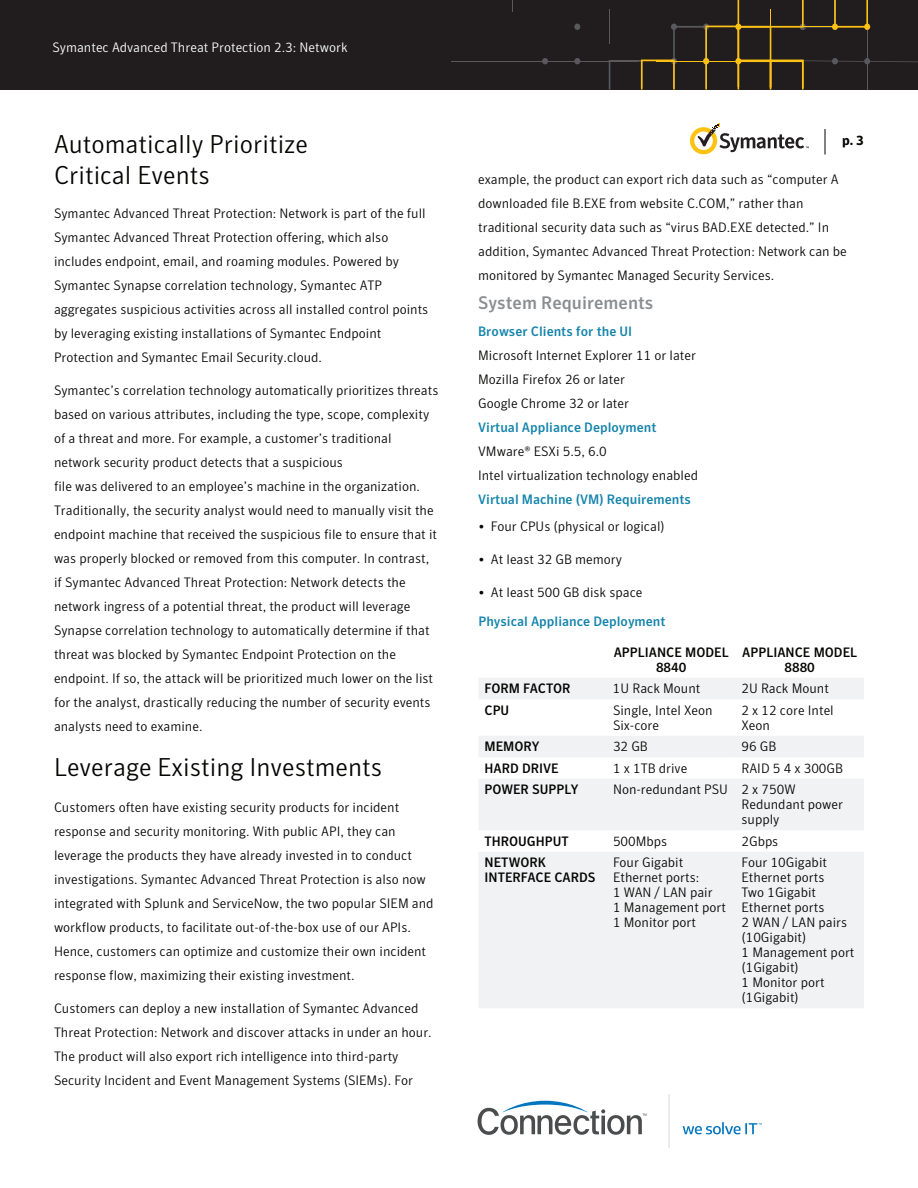
<style>
.page{position:relative;width:918px;height:1188px;background:#fff}
.page>*{position:absolute;margin:0;border:0;box-sizing:border-box;transform-origin:0 0}
.t1{font:300 25.5px/30.6px "Symantec Sans";color:#040503}
.t2{font:500 18px "Symantec Sans";color:#8a8e91}
.t3{font:300 13.5px/24px "Symantec Sans";color:#040503}
.t4{font:500 13.5px/15px "Symantec Sans";color:#040503;text-align:center}
.t5{font:500 13.5px/29.1px "Symantec Sans";color:#1584ac}
.t6{font:300 13.5px "Symantec Sans";color:#fff}
.t7{font:700 13.5px "Symantec Sans";color:#040503}
.s1{font-weight:500;color:#1584ac}
.s2{font-weight:300;color:#040503}
</style>
<div class="page">
<div style="left:0;top:0;width:918px;height:90px;background:#211d1f"></div>
<hr style="left:451px;top:61px;width:187px;height:1px;background:#59595c">
<svg style="left:542px;top:58px;width:6px;height:6px"></svg>
<svg style="left:574px;top:58px;width:6px;height:6px"></svg>
<svg style="left:574px;top:24px;width:6px;height:6px"></svg>
<svg style="left:609px;top:0;width:309px;height:90px"></svg>
<svg style="left:690px;top:123px;width:119px;height:31px"></svg>
<svg style="left:825px;top:129px;width:1px;height:25px"></svg>
<svg style="left:479px;top:678px;width:385px;height:330px;fill:#f0f2f3"></svg>
<svg style="left:669px;top:1094px;width:1px;height:54px"></svg>
<svg style="left:478px;top:1101px;width:168px;height:34px"></svg>
<svg style="left:683px;top:1122px;width:79px;height:12px"></svg>
<p class="t6" style="left:52px;top:40px;width:297px">Symantec Advanced Threat Protection 2.3: Network</p>
<p class="t1" style="left:54px;top:129px;width:255px">Automatically Prioritize<br>Critical Events</p>
<p class="t3" style="left:54px;top:201px;width:376px">Symantec Advanced Threat Protection: Network is part of the full Symantec Advanced Threat Protection offering, which also includes endpoint, email, and roaming modules. Powered by Symantec Synapse correlation technology, Symantec ATP aggregates suspicious activities across all installed control points by leveraging existing installations of Symantec Endpoint Protection and Symantec Email Security.cloud.</p>
<p class="t3" style="left:54px;top:378px;width:386px">Symantec’s correlation technology automatically prioritizes threats based on various attributes, including the type, scope, complexity of a threat and more. For example, a customer’s traditional network security product detects that a suspicious<br>file was delivered to an employee’s machine in the organization.<br>Traditionally, the security analyst would need to manually visit the endpoint machine that received the suspicious file to ensure that it was properly blocked or removed from this computer. In contrast, if Symantec Advanced Threat Protection: Network detects the network ingress of a potential threat, the product will leverage Synapse correlation technology to automatically determine if that threat was blocked by Symantec Endpoint Protection on the endpoint. If so, the attack will be prioritized much lower on the list for the analyst, drastically reducing the number of security events analysts need to examine.</p>
<p class="t1" style="left:54px;top:752px;width:330px">Leverage Existing Investments</p>
<p class="t3" style="left:54px;top:795px;width:381px">Customers often have existing security products for incident response and security monitoring. With public API, they can leverage the products they have already invested in to conduct investigations. Symantec Advanced Threat Protection is also now integrated with Splunk and ServiceNow, the two popular SIEM and workflow products, to facilitate out-of-the-box use of our APIs.<br>Hence, customers can optimize and customize their own incident response flow, maximizing their existing investment.</p>
<p class="t3" style="left:54px;top:996px;width:379px">Customers can deploy a new installation of Symantec Advanced Threat Protection: Network and discover attacks in under an hour.<br>The product will also export rich intelligence into third-party Security Incident and Event Management Systems (SIEMs). For</p>
<p class="t7" style="left:842px;top:133px;width:23px">p. 3</p>
<p class="t3" style="left:478px;top:167px;width:370px">example, the product can export rich data such as “computer A downloaded file B.EXE from website C.COM,” rather than traditional security data such as “virus BAD.EXE detected.” In addition, Symantec Advanced Threat Protection: Network can be monitored by Symantec Managed Security Services.</p>
<p class="t2" style="left:478px;top:293px;width:177px">System Requirements</p>
<p class="t3" style="left:478px;top:319px;width:219px"><span class="s1">Browser Clients for the UI<br></span>Microsoft Internet Explorer 11 or later<br>Mozilla Firefox 26 or later<br>Google Chrome 32 or later<br><span class="s1">Virtual Appliance Deployment<br></span>VMware® ESXi 5.5, 6.0</p>
<p class="t3" style="left:478px;top:463px;width:221px;line-height:24.5px">Intel virtualization technology enabled<br><span class="s1">Virtual Machine (VM) Requirements</span></p>
<p class="t3" style="left:478px;top:514px;width:188px">• Four CPUs (physical or logical)</p>
<p class="t3" style="left:478px;top:547px;width:145px">• At least 32 GB memory</p>
<p class="t5" style="left:478px;top:578px;width:189px"><span class="s2">• At least 500 GB disk space<br></span>Physical Appliance Deployment</p>
<p class="t4" style="left:614px;top:645px;width:117px">APPLIANCE MODEL<br>8840</p>
<p class="t4" style="left:742px;top:645px;width:117px">APPLIANCE MODEL<br>8880</p>
<p class="t4" style="left:484px;top:681px;width:87px">FORM FACTOR</p>
<p class="t3" style="left:613px;top:677px;width:89px">1U Rack Mount</p>
<p class="t3" style="left:741px;top:677px;width:89px">2U Rack Mount</p>
<p class="t4" style="left:484px;top:703px;width:26px">CPU</p>
<p class="t3" style="left:613px;top:703px;width:101px;line-height:15px">Single, Intel Xeon<br>Six-core</p>
<p class="t3" style="left:742px;top:703px;width:94px;line-height:15px">2 x 12 core Intel<br>Xeon</p>
<p class="t4" style="left:485px;top:739px;width:57px">MEMORY</p>
<p class="t3" style="left:613px;top:735px;width:36px">32 GB</p>
<p class="t3" style="left:742px;top:735px;width:36px">96 GB</p>
<p class="t4" style="left:485px;top:761px;width:76px">HARD DRIVE</p>
<p class="t3" style="left:613px;top:756px;width:76px">1 x 1TB drive</p>
<p class="t3" style="left:742px;top:756px;width:103px">RAID 5 4 x 300GB</p>
<p class="t4" style="left:485px;top:782px;width:96px">POWER SUPPLY</p>
<p class="t3" style="left:742px;top:782px;width:103px;line-height:15px;text-indent:-129px">Non-redundant PSU 2 x 750W<br>Redundant power supply</p>
<p class="t4" style="left:485px;top:834px;width:86px">THROUGHPUT</p>
<p class="t3" style="left:613px;top:829px;width:56px">500Mbps</p>
<p class="t3" style="left:742px;top:829px;width:38px">2Gbps</p>
<p class="t4" style="left:485px;top:855px;width:112px;text-align:left">NETWORK<br>INTERFACE CARDS</p>
<p class="t3" style="left:613px;top:855px;width:114px;line-height:15px">Four Gigabit<br>Ethernet ports:<br>1 WAN / LAN pair<br>1 Management port<br>1 Monitor port</p>
<p class="t3" style="left:742px;top:855px;width:114px;line-height:15px">Four 10Gigabit<br>Ethernet ports<br>Two 1Gigabit<br>Ethernet ports<br>2 WAN / LAN pairs (10Gigabit)<br>1 Management port (1Gigabit)<br>1 Monitor port (1Gigabit)</p>
</div>
